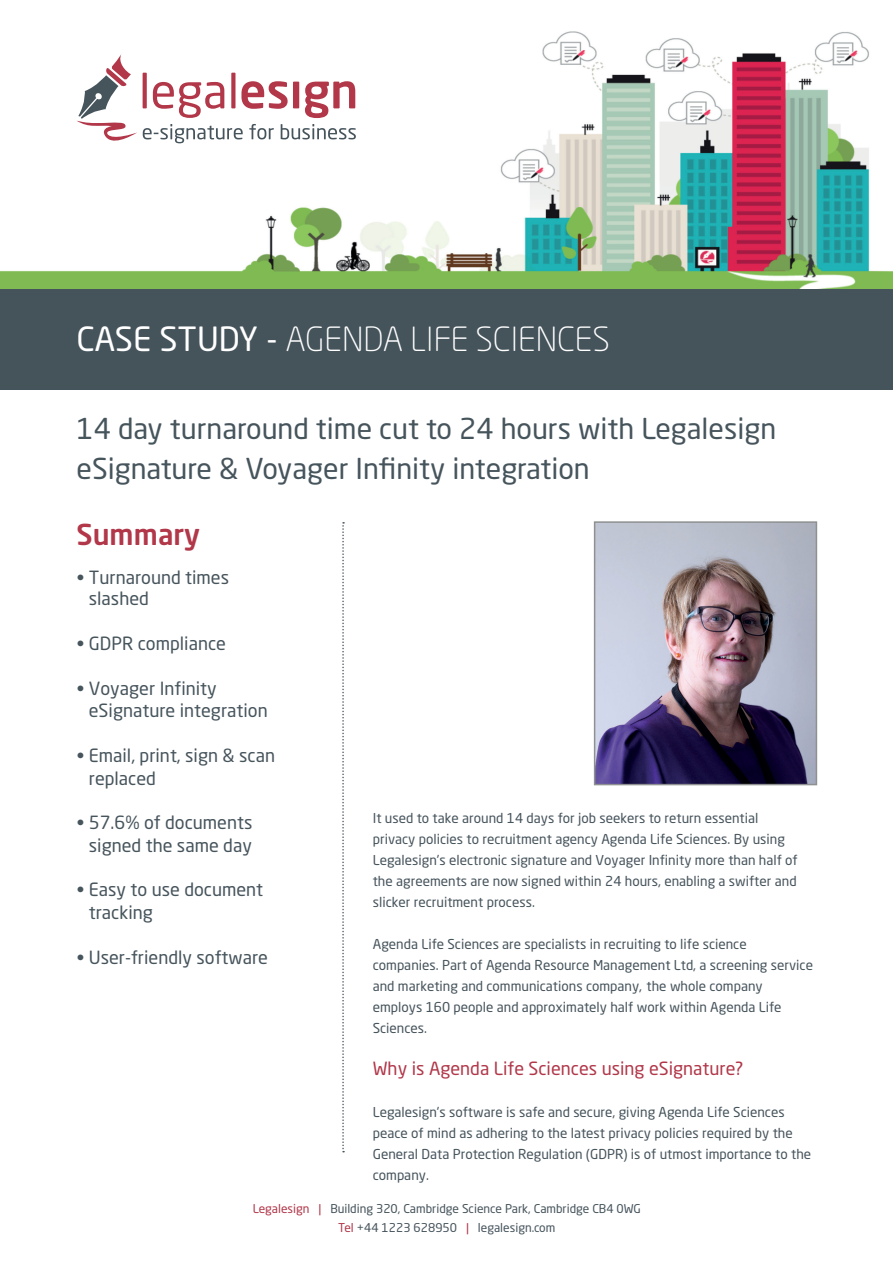
<style>
.page{position:relative;width:893px;height:1263px;background:#fff}
.page>*{position:absolute;margin:0;border:0;box-sizing:border-box;transform-origin:0 0}
.t1{font:300 33px "Neo Sans Std";color:#fff}
.t2{font:28.5px/40.5px "Neo Sans Std";color:#46545c}
.t3{font:500 28.5px "Neo Sans Std";color:#b13749}
.t4{font:18px/22.5px "Neo Sans Std";color:#46545c}
.t5{font:18px "Neo Sans Std";color:#b13749}
.t6{font:13.5px/21px "Neo Sans Std";color:#46545c}
.t7{font:12px/19.5px "Neo Sans Std";color:#46545c;text-align:center}
.s1{font-weight:400}
.s2{color:#b13749}
</style>
<div class="page">
<div style="left:0;top:287px;width:893px;height:102px;background:#45535b"></div>
<img style="left:0;top:31px;width:893px;height:257px">
<svg style="left:143px;top:73px;width:4px;height:35px"></svg>
<svg style="left:153px;top:82px;width:71px;height:36px"></svg>
<svg style="left:231px;top:73px;width:4px;height:35px"></svg>
<svg style="left:241px;top:81px;width:47px;height:28px"></svg>
<div style="left:293px;top:82px;width:6px;height:26px;background:#b13749"></div>
<svg style="left:305px;top:81px;width:50px;height:37px"></svg>
<svg style="left:143px;top:124px;width:100px;height:19px"></svg>
<svg style="left:249px;top:124px;width:25px;height:15px"></svg>
<svg style="left:281px;top:124px;width:75px;height:15px"></svg>
<svg style="left:77px;top:53px;width:60px;height:94px"></svg>
<svg style="left:342px;top:522px;width:2px;height:630px"></svg>
<img style="left:597px;top:524px;width:217px;height:258px">
<div style="left:594px;top:521px;width:223px;height:264px;border:2px solid #8e9091"></div>
<h1 class="t1" style="left:77px;top:319px;width:535px"><span class="s1">CASE STUDY -</span> AGENDA LIFE SCIENCES</h1>
<h2 class="t2" style="left:77px;top:407px;width:701px">14 day turnaround time cut to 24 hours with Legalesign eSignature &amp; Voyager Infinity integration</h2>
<h2 class="t3" style="left:77px;top:516px;width:125px">Summary</h2>
<h3 class="t4" style="left:89px;top:566px;width:142px;line-height:21.6px;text-indent:-12px">• Turnaround times slashed</h3>
<h3 class="t4" style="left:77px;top:632px;width:151px">• GDPR compliance</h3>
<h3 class="t4" style="left:89px;top:677px;width:180px;text-indent:-12px">• Voyager Infinity eSignature integration</h3>
<h3 class="t4" style="left:89px;top:744px;width:188px;text-indent:-12px">• Email, print, sign &amp; scan replaced</h3>
<h3 class="t4" style="left:77px;top:811px;width:177px;text-align:right">• 57.6% of documents signed the same day</h3>
<h3 class="t4" style="left:89px;top:878px;width:176px;text-indent:-12px">• Easy to use document tracking</h3>
<h3 class="t4" style="left:77px;top:946px;width:193px">• User-friendly software</h3>
<p class="t6" style="left:373px;top:808px;width:426px">It used to take around 14 days for job seekers to return essential privacy policies to recruitment agency Agenda Life Sciences. By using Legalesign's electronic signature and Voyager Infinity more than half of the agreements are now signed within 24 hours, enabling a swifter and slicker recruitment process.</p>
<p class="t6" style="left:373px;top:933px;width:442px">Agenda Life Sciences are specialists in recruiting to life science companies. Part of Agenda Resource Management Ltd, a screening service and marketing and communications company, the whole company employs 160 people and approximately half work within Agenda Life Sciences.</p>
<h3 class="t5" style="left:373px;top:1058px;width:372px">Why is Agenda Life Sciences using eSignature?</h3>
<p class="t6" style="left:373px;top:1101px;width:440px">Legalesign's software is safe and secure, giving Agenda Life Sciences peace of mind as adhering to the latest privacy policies required by the General Data Protection Regulation (GDPR) is of utmost importance to the company.</p>
<p class="t7" style="left:253px;top:1198px;width:390px"><span class="s2">Legalesign |</span> Building 320, Cambridge Science Park, Cambridge CB4 0WG<br><span class="s2">Tel</span> +44 1223 628950 <span class="s2">|</span> legalesign.com</p>
</div>
